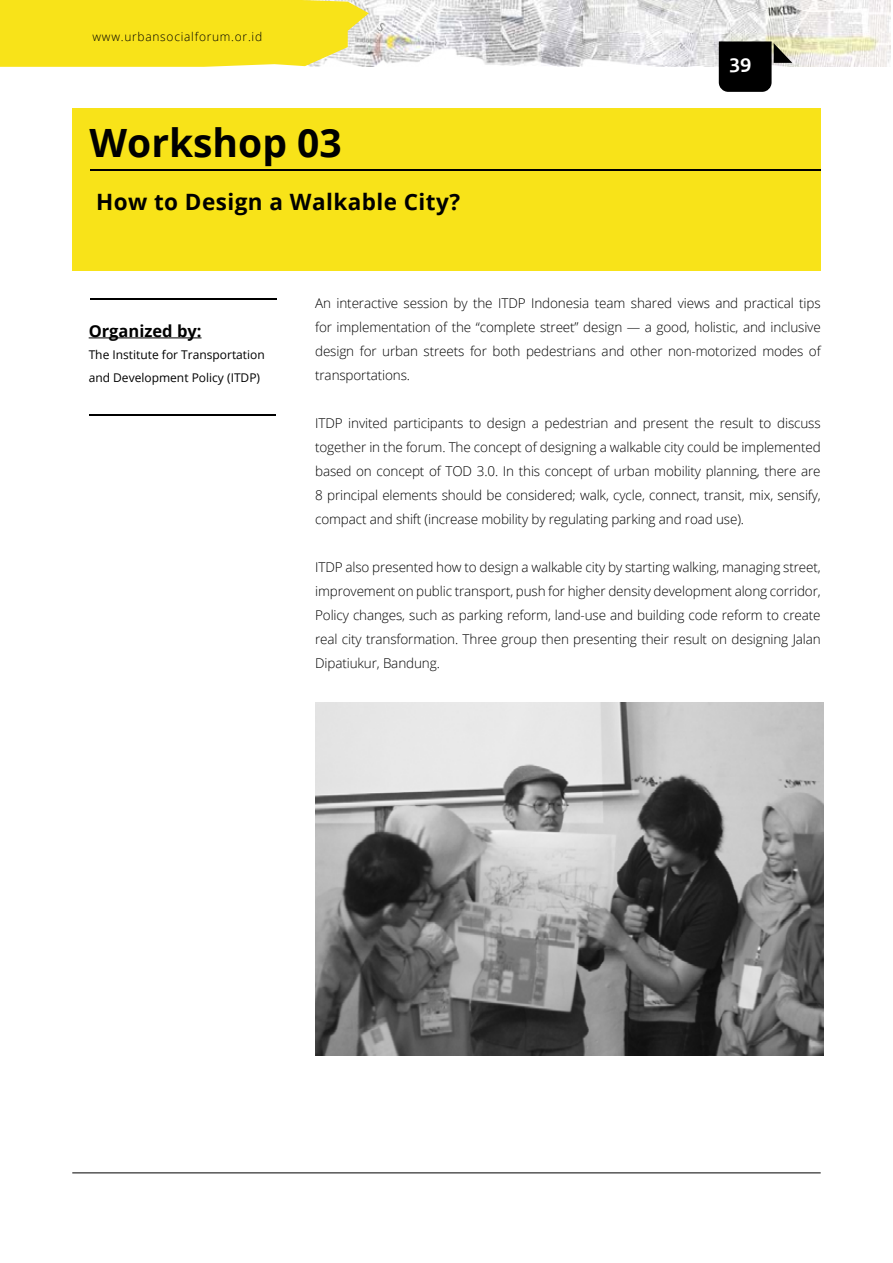
<style>
.page{position:relative;width:893px;height:1263px;background:#fff}
.page>*{position:absolute;margin:0;border:0;box-sizing:border-box;transform-origin:0 0}
.t1{font:700 39px "Open Sans";color:#000}
.t2{font:700 22.5px "Open Sans";letter-spacing:.02em;color:#000}
.t3{font:700 21px "Consolas";color:#fff}
.t4{font:700 16.5px "Open Sans";color:#000}
.t5{font:300 13.5px/24px "Open Sans";letter-spacing:-.01em;color:#000;text-align:justify}
.t6{font:12px/22.5px "Open Sans";color:#000}
.t7{font:300 12px "Open Sans";letter-spacing:.06em;color:#000}
</style>
<div class="page">
<img style="left:369px;top:0;width:521px;height:66px">
<hr style="left:72px;top:1172px;width:749px;height:1px;background:#000">
<svg style="left:719px;top:41px;width:73px;height:51px;background:#3c3c39"></svg>
<svg style="left:0;top:0;width:369px;height:67px;background:#f6e327"></svg>
<hr style="left:89px;top:337px;width:113px;height:1px;background:#000">
<hr style="left:89px;top:414px;width:186px;height:2px;background:#000">
<div style="left:72px;top:108px;width:749px;height:162px;background:#f8e319"></div>
<hr style="left:90px;top:169px;width:731px;height:2px;background:#000">
<hr style="left:90px;top:298px;width:186px;height:2px;background:#000">
<img style="left:315px;top:702px;width:508px;height:353px">
<p class="t7" style="left:93px;top:28px;width:171px">www.urbansocialforum.or.id</p>
<h1 class="t1" style="left:89px;top:115px;width:254px">Workshop 03</h1>
<h2 class="t2" style="left:96px;top:186px;width:366px">How to Design a Walkable City?</h2>
<h3 class="t3" style="left:729px;top:56px;width:25px">39</h3>
<p class="t4" style="left:89px;top:319px;width:114px">Organized by:</p>
<p class="t6" style="left:89px;top:343px;width:178px">The Institute for Transportation and Development Policy (ITDP)</p>
<p class="t5" style="left:315px;top:291px;width:507px">An interactive session by the ITDP Indonesia team shared views and practical tips for implementation of the “complete street” design — a good, holistic, and inclusive design for urban streets for both pedestrians and other non-motorized modes of transportations.</p>
<p class="t5" style="left:315px;top:411px;width:507px">ITDP invited participants to design a pedestrian and present the result to discuss together in the forum. The concept of designing a walkable city could be implemented based on concept of TOD 3.0. In this concept of urban mobility planning, there are 8 principal elements should be considered; walk, cycle, connect, transit, mix, sensify, compact and shift (increase mobility by regulating parking and road use).</p>
<p class="t5" style="left:315px;top:555px;width:507px">ITDP also presented how to design a walkable city by starting walking, managing street, improvement on public transport, push for higher density development along corridor, Policy changes, such as parking reform, land-use and building code reform to create real city transformation. Three group then presenting their result on designing Jalan Dipatiukur, Bandung.</p>
</div>
